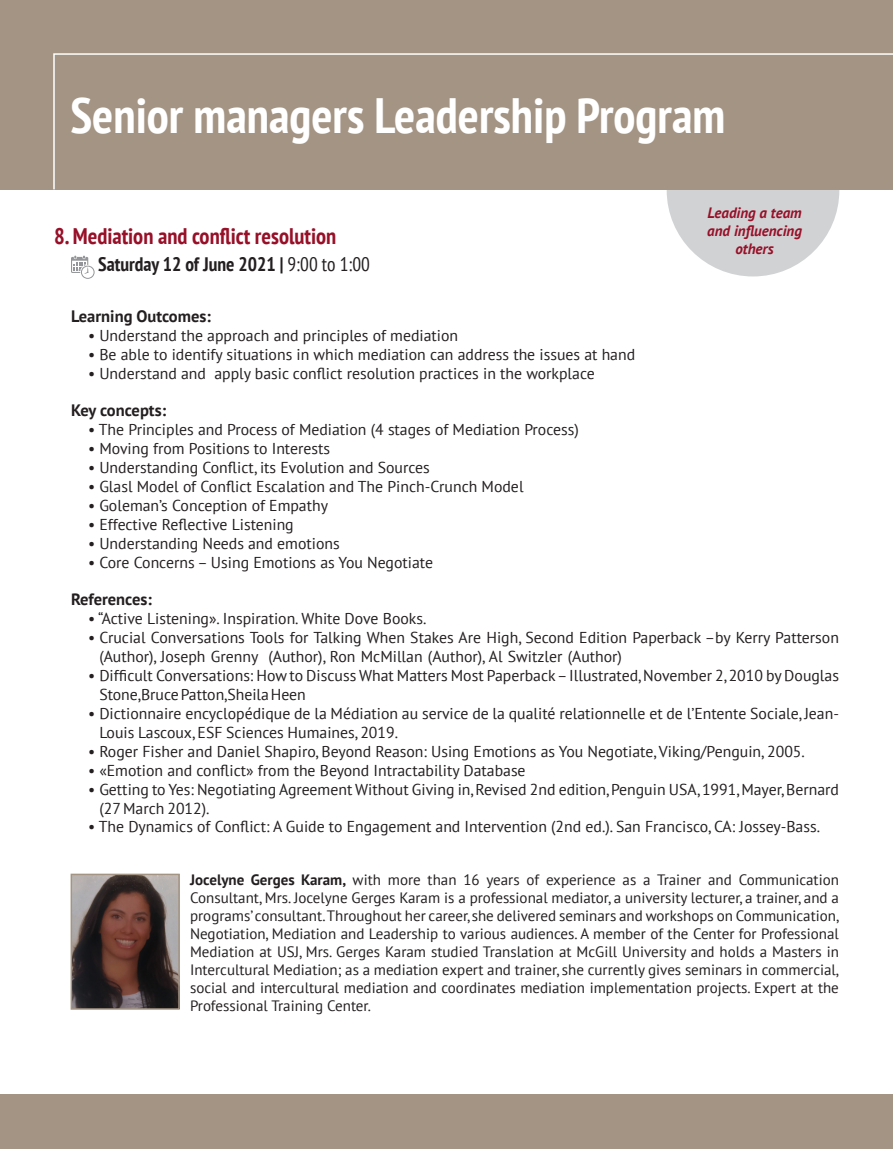
<style>
.page{position:relative;width:893px;height:1149px;background:#fff}
.page>*{position:absolute;margin:0;border:0;box-sizing:border-box;transform-origin:0 0}
.t1{font:700 condensed 49.5px "PT Sans";color:#fff}
.t2{font:700 condensed 22.5px "PT Sans";color:#971028}
.t3{font:700 condensed 19.5px "PT Sans";color:#231f20}
.t4{font:700 16.5px "PT Sans";color:#231f20}
.t5{font:15.75px/18.9px "PT Sans";color:#231f20}
.t6{font:15px/18px "PT Sans";color:#231f20}
.t7{font:italic 700 15px "PT Sans";color:#971028}
.s1{font-weight:400}
.s2{font-weight:700}
</style>
<div class="page">
<div style="left:667px;top:104px;width:172px;height:172px;background:#d1d2d4;border-radius:50%"></div>
<div style="left:0;top:0;width:893px;height:189px;background:#a49484"></div>
<svg style="left:52px;top:53px;width:841px;height:138px"></svg>
<svg style="left:71px;top:255px;width:24px;height:24px"></svg>
<div style="left:0;top:1094px;width:893px;height:54px;background:#a49484"></div>
<img style="left:74px;top:876px;width:103px;height:130px">
<div style="left:71px;top:873px;width:109px;height:136px;border:2px solid #a49484"></div>
<p class="t1" style="left:71px;top:83px;width:656px">Senior managers Leadership Program</p>
<p class="t2" style="left:54px;top:221px;width:284px">8. Mediation and conflict resolution</p>
<p class="t7" style="left:707px;top:202px;width:96px">Leading a team</p>
<p class="t7" style="left:707px;top:220px;width:96px">and influencing</p>
<p class="t7" style="left:735px;top:238px;width:40px">others</p>
<p class="t3" style="left:98px;top:252px;width:273px">Saturday 12 of June 2021 | <span class="s1">9:00 to 1:00</span></p>
<p class="t4" style="left:71px;top:305px;width:141px">Learning Outcomes:</p>
<p class="t5" style="left:88px;top:325px;width:372px">• Understand the approach and principles of mediation</p>
<p class="t5" style="left:88px;top:344px;width:549px">• Be able to identify situations in which mediation can address the issues at hand</p>
<p class="t5" style="left:214px;top:363px;width:382px">apply basic conflict resolution practices in the workplace</p>
<p class="t5" style="left:88px;top:363px;width:120px">• Understand and</p>
<p class="t4" style="left:71px;top:399px;width:97px">Key concepts:</p>
<p class="t5" style="left:88px;top:420px;width:492px">• The Principles and Process of Mediation 4( stages of Mediation Process(</p>
<p class="t5" style="left:88px;top:439px;width:244px">• Moving from Positions to Interests</p>
<p class="t5" style="left:88px;top:457px;width:343px">• Understanding Conflict, its Evolution and Sources</p>
<p class="t5" style="left:88px;top:476px;width:437px">• Glasl Model of Conflict Escalation and The Pinch-Crunch Model</p>
<p class="t5" style="left:88px;top:495px;width:242px">• Golemans’ Conception of Empathy</p>
<p class="t5" style="left:88px;top:514px;width:207px">• Effective Reflective Listening</p>
<p class="t5" style="left:88px;top:533px;width:253px">• Understanding Needs and emotions</p>
<p class="t5" style="left:88px;top:552px;width:347px">• Core Concerns – Using Emotions as You Negotiate</p>
<p class="t4" style="left:71px;top:588px;width:82px">References:</p>
<p class="t5" style="left:88px;top:609px;width:340px">• “Active Listening .» Inspiration. White Dove Books.</p>
<p class="t5" style="left:268px;top:627px;width:572px;text-indent:-180px">• Crucial Conversations Tools for Talking When Stakes Are High, Second Edition Paperback –by Kerry Patterson (Author ,) Ron McMillan (Author ,) Al Switzler (Author(</p>
<p class="t5" style="left:99px;top:646px;width:161px">(Author ,) Joseph Grenny</p>
<p class="t5" style="left:99px;top:665px;width:741px;text-indent:-11px">• Difficult Conversations: How to Discuss What Matters Most Paperback–Illustrated,November 2,2010 by Douglas<br>Stone,BrucePatton,SheilaHeen</p>
<p class="t5" style="left:99px;top:722px;width:300px">Louis Lascoux, ESF Sciences Humaines, 2019.</p>
<p class="t5" style="left:88px;top:703px;width:752px">• Dictionnaire encyclopédique de la Médiation au service de la qualité relationnelle et de ’l Entente Sociale, Jean-</p>
<p class="t5" style="left:88px;top:741px;width:718px">• Roger Fisher and Daniel Shapiro, Beyond Reason: Using Emotions as You Negotiate, Viking/Penguin, 2005.</p>
<p class="t5" style="left:88px;top:760px;width:439px">• «Emotion and conflict» from the Beyond Intractability Database</p>
<p class="t5" style="left:99px;top:779px;width:741px;text-indent:-11px">• Getting to Yes: Negotiating Agreement Without Giving in,Revised 2nd edition,Penguin USA,1991,Mayer,Bernard (27March 2012 .(</p>
<p class="t5" style="left:88px;top:816px;width:733px">• The Dynamics of Conflict A: Guide to Engagement and Intervention 2( nd ed .). San Francisco, CA: Jossey-Bass.</p>
<p class="t6" style="left:739px;top:869px;width:102px">Communication</p>
<p class="t6" style="left:463px;top:869px;width:58px">16 years</p>
<p class="t6" style="left:353px;top:869px;width:30px">with</p>
<p class="t6" style="left:546px;top:869px;width:71px">experience</p>
<p class="t6" style="left:643px;top:869px;width:60px">a Trainer</p>
<p class="t6" style="left:527px;top:869px;width:14px">of</p>
<p class="t6" style="left:190px;top:869px;width:650px"><span class="s2">Jocelyne Gerges Karam,<br></span>Consultant, Mrs. Jocelyne Gerges Karam is a professional mediator a, university lecturer a, trainer, and a programs’consultant.Throughout her career,she delivered seminars and workshops on Communication, Negotiation, Mediation and Leadership to various audiences A. member of the Center for Professional Mediation at USJ, Mrs. Gerges Karam studied Translation at McGill University and holds a Masters in Intercultural Mediation; as a mediation expert and trainer, she currently gives seminars in commercial, social and intercultural mediation and coordinates mediation implementation projects. Expert at the Professional Training Center.</p>
<p class="t6" style="left:428px;top:869px;width:30px">than</p>
<p class="t6" style="left:708px;top:869px;width:25px">and</p>
<p class="t6" style="left:388px;top:869px;width:34px">more</p>
<p class="t6" style="left:623px;top:869px;width:15px">as</p>
</div>
